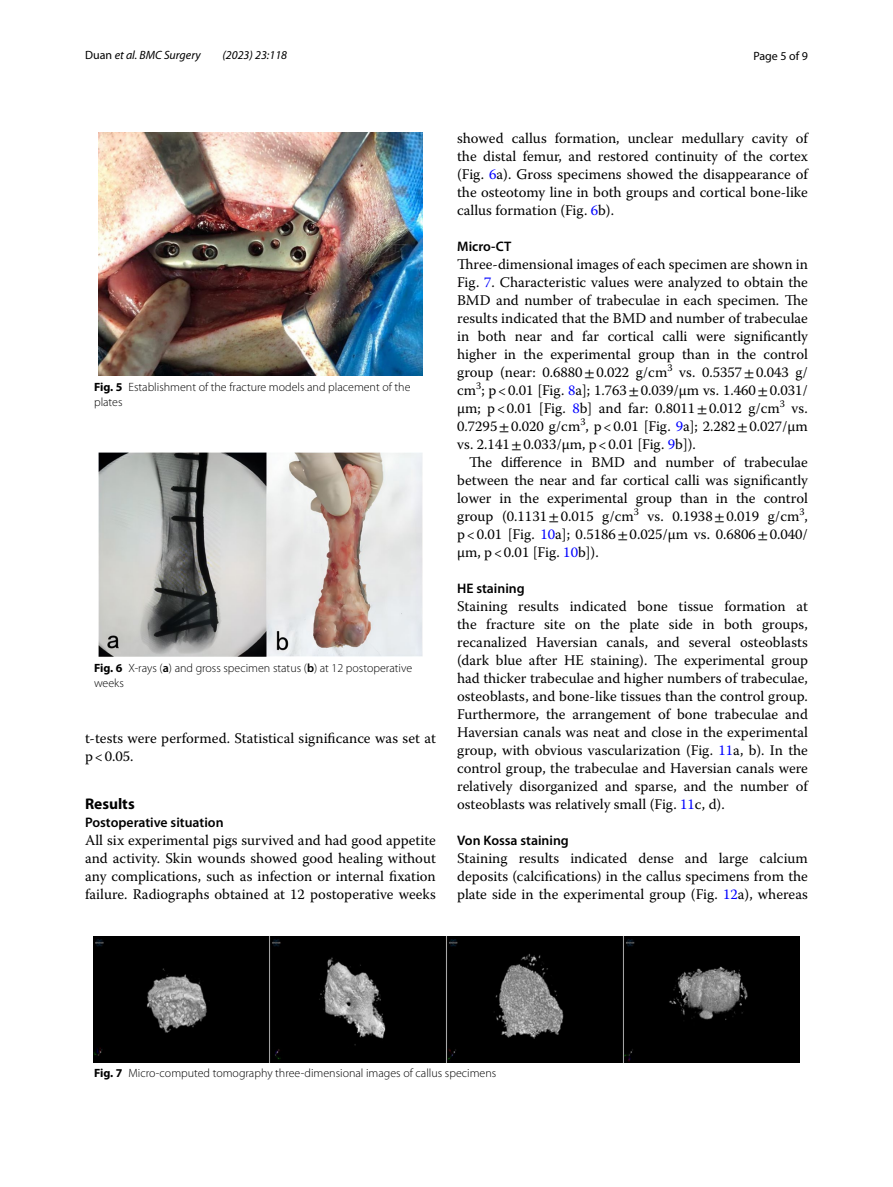
<style>
.page{position:relative;width:893px;height:1187px;background:#fff}
.page>*{position:absolute;margin:0;border:0;box-sizing:border-box;transform-origin:0 0}
.t1{font:700 15.45px "Myriad Pro";color:#000}
.t2{font:14.7px/18px "Warnock Pro";color:#000;text-align:justify}
.t3{font:600 13.8px "Myriad Pro";color:#000}
.t4{font:300 12px/15px "Myriad Pro";color:#000}
.t5{font:italic 12px "Myriad Pro";color:#000}
.t6{font:12px "Myriad Pro";color:#000}
.s1{font-style:normal}
.s2{font-weight:700}
.s3{font-weight:600}
.s4{color:#00f}
.s5{font-family:"STIX"}
</style>
<div class="page">
<img style="left:99px;top:133px;width:323px;height:242px">
<img style="left:99px;top:452px;width:323px;height:204px">
<img style="left:93px;top:936px;width:706px;height:126px">
<p class="t5" style="left:85px;top:48px;width:117px"><span class="s1">Duan</span> et al. BMC Surgery</p>
<p class="t5" style="left:223px;top:48px;width:66px">(2023) 23:118</p>
<p class="t6" style="left:753px;top:48px;width:56px">Page 5 of 9</p>
<p class="t4" style="left:94px;top:379px;width:318px"><span class="s2">Fig. 5</span> Establishment of the fracture models and placement of the plates</p>
<p class="t4" style="left:94px;top:660px;width:320px"><span class="s2">Fig. 6</span> X-rays (<span class="s3">a</span>) and gross specimen status (<span class="s3">b</span>) at 12 postoperative weeks</p>
<p class="t2" style="left:85px;top:729px;width:352px">t-tests were performed. Statistical significance was set at p&lt;0.05.</p>
<p class="t1" style="left:85px;top:793px;width:51px">Results</p>
<p class="t3" style="left:85px;top:813px;width:140px">Postoperative situation</p>
<p class="t2" style="left:85px;top:830px;width:352px">All six experimental pigs survived and had good appetite and activity. Skin wounds showed good healing without any complications, such as infection or internal fixation failure. Radiographs obtained at 12 postoperative weeks</p>
<p class="t2" style="left:457px;top:128px;width:352px">showed callus formation, unclear medullary cavity of the distal femur, and restored continuity of the cortex (Fig. <span class="s4">6</span>a). Gross specimens showed the disappearance of the osteotomy line in both groups and cortical bone-like callus formation (Fig. <span class="s4">6</span>b).</p>
<p class="t3" style="left:457px;top:237px;width:56px">Micro‑CT</p>
<p class="t2" style="left:457px;top:254px;width:352px">Three-dimensional images of each specimen are shown in Fig. <span class="s4">7</span>. Characteristic values were analyzed to obtain the BMD and number of trabeculae in each specimen. The results indicated that the BMD and number of trabeculae in both near and far cortical calli were significantly higher in the experimental group than in the control group (near: 0.6880<span class="s5">±</span>0.022 g/cm<sup>3</sup> vs. 0.5357<span class="s5">±</span>0.043 g/ cm<sup>3</sup>; p&lt;0.01 [Fig. <span class="s4">8</span>a]; 1.763<span class="s5">±</span>0.039/µm vs. 1.460<span class="s5">±</span>0.031/ µm; p&lt;0.01 [Fig. <span class="s4">8</span>b] and far: 0.8011<span class="s5">±</span>0.012 g/cm<sup>3</sup> vs.<br>0.7295<span class="s5">±</span>0.020 g/cm<sup>3</sup>, p&lt;0.01 [Fig. <span class="s4">9</span>a]; 2.282<span class="s5">±</span>0.027/µm vs. 2.141<span class="s5">±</span>0.033/µm, p&lt;0.01 [Fig. <span class="s4">9</span>b]).</p>
<p class="t2" style="left:457px;top:452px;width:352px;text-indent:12px">The difference in BMD and number of trabeculae between the near and far cortical calli was significantly lower in the experimental group than in the control group (0.1131<span class="s5">±</span>0.015 g/cm<sup>3</sup> vs. 0.1938<span class="s5">±</span>0.019 g/cm<sup>3</sup>, p&lt;0.01 [Fig. <span class="s4">10</span>a]; 0.5186<span class="s5">±</span>0.025/µm vs. 0.6806<span class="s5">±</span>0.040/ µm, p&lt;0.01 [Fig. <span class="s4">10</span>b]).</p>
<p class="t3" style="left:457px;top:579px;width:69px">HE staining</p>
<p class="t2" style="left:457px;top:596px;width:352px">Staining results indicated bone tissue formation at the fracture site on the plate side in both groups, recanalized Haversian canals, and several osteoblasts (dark blue after HE staining). The experimental group had thicker trabeculae and higher numbers of trabeculae, osteoblasts, and bone-like tissues than the control group.<br>Furthermore, the arrangement of bone trabeculae and Haversian canals was neat and close in the experimental group, with obvious vascularization (Fig. <span class="s4">11</span>a, b). In the control group, the trabeculae and Haversian canals were relatively disorganized and sparse, and the number of osteoblasts was relatively small (Fig. <span class="s4">11</span>c, d).</p>
<p class="t3" style="left:457px;top:831px;width:113px">Von Kossa staining</p>
<p class="t2" style="left:457px;top:848px;width:352px">Staining results indicated dense and large calcium deposits (calcifications) in the callus specimens from the plate side in the experimental group (Fig. <span class="s4">12</span>a), whereas</p>
<p class="t4" style="left:94px;top:1065px;width:404px"><span class="s2">Fig. 7</span> Micro-computed tomography three-dimensional images of callus specimens</p>
</div>
